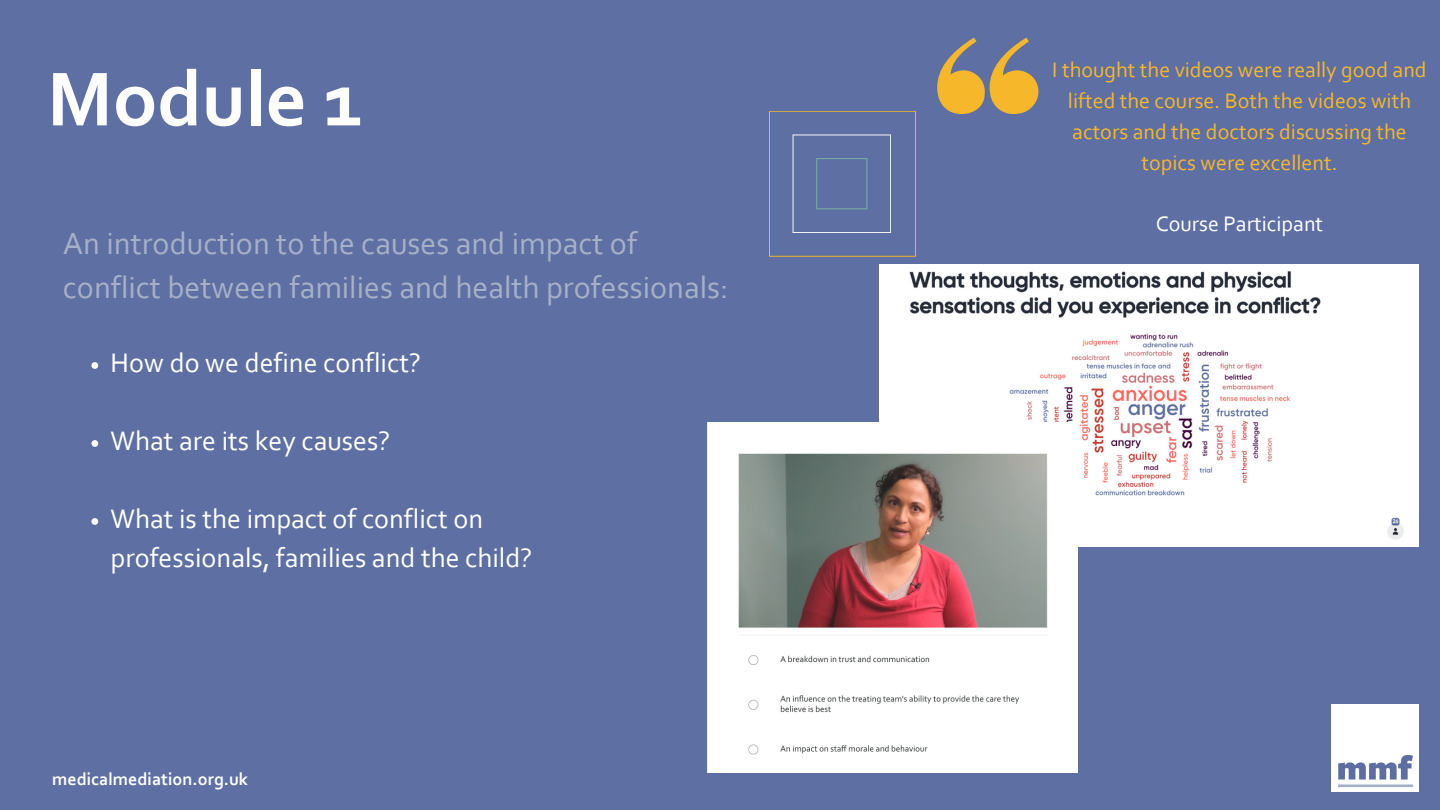
<style>
.page{position:relative;width:1440px;height:810px;background:#5e6fa3}
.page>*{position:absolute;margin:0;border:0;box-sizing:border-box;transform-origin:0 0}
.t1{font:700 80px "Corbel";color:#fdfdfe}
.t2{font:32px/44.2px "Corbel";color:#a6b1c7}
.t3{font:28px/39px "Corbel";color:#fff}
.t4{font:22px/30.8px "Corbel";color:#f6b82a;text-align:center}
.t5{font:22px "Corbel";color:#fff}
.t6{font:700 18px "Corbel";color:#fdfdfe}
</style>
<div class="page">
<svg style="left:769px;top:111px;width:147px;height:146px"></svg>
<img style="left:1332px;top:705px;width:87px;height:87px">
<img style="left:880px;top:264px;width:538px;height:282px">
<img style="left:707px;top:423px;width:371px;height:349px">
<svg style="left:91px;top:362px;width:7px;height:7px"></svg>
<svg style="left:91px;top:440px;width:7px;height:7px"></svg>
<svg style="left:91px;top:518px;width:7px;height:7px"></svg>
<svg style="left:937px;top:38px;width:101px;height:76px"></svg>
<p class="t1" style="left:47px;top:66px;width:317px">Module 1</p>
<p class="t2" style="left:63px;top:224px;width:667px">An introduction to the causes and impact of conflict between families and health professionals:</p>
<p class="t3" style="left:111px;top:346px;width:312px">How do we define conflict?</p>
<p class="t3" style="left:111px;top:424px;width:281px">What are its key causes?</p>
<p class="t3" style="left:111px;top:502px;width:423px">What is the impact of conflict on professionals, families and the child?</p>
<p class="t6" style="left:52px;top:771px;width:198px">medicalmediation.org.uk</p>
<p class="t4" style="left:1052px;top:57px;width:376px">I thought the videos were really good and lifted the course. Both the videos with actors and the doctors discussing the topics were excellent.</p>
<p class="t5" style="left:1156px;top:215px;width:169px">Course Participant</p>
</div>
